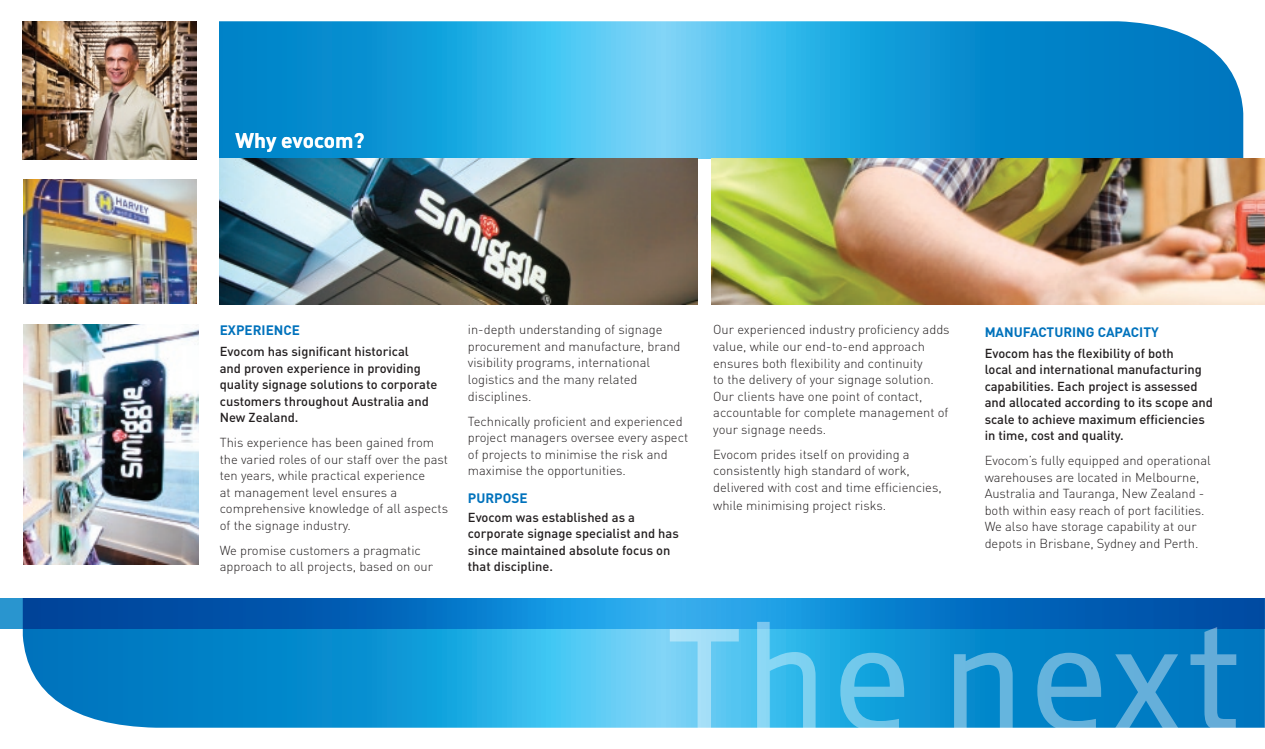
<style>
.page{position:relative;width:1265px;height:749px;background:#fff}
.page>*{position:absolute;margin:0;border:0;box-sizing:border-box;transform-origin:0 0}
.t1{font:700 21px "DIN";color:#fff}
.t2{font:700 13.5px "DIN";color:#0072bc}
.t3{font:300 12.9px/16.5px "DIN";color:#231f20}
.t4{font:500 12.9px/16.5px "DIN";color:#231f20}
</style>
<div class="page">
<img style="left:2px;top:21px;width:1262px;height:707px">
<svg style="left:0;top:598px;width:2px;height:31px"></svg>
<svg style="left:1264px;top:158px;width:1px;height:570px"></svg>
<h1 class="t1" style="left:235px;top:126px;width:131px">Why evocom?</h1>
<p class="t2" style="left:220px;top:321px;width:82px">EXPERIENCE</p>
<p class="t4" style="left:220px;top:342px;width:219px">Evocom has significant historical<br>and proven experience in providing quality signage solutions to corporate customers throughout Australia and<br>New Zealand.</p>
<p class="t3" style="left:220px;top:434px;width:230px">This experience has been gained from the varied roles of our staff over the past ten years, while practical experience<br>at management level ensures a comprehensive knowledge of all aspects of the signage industry.</p>
<p class="t3" style="left:220px;top:541px;width:215px">We promise customers a pragmatic approach to all projects, based on our</p>
<p class="t3" style="left:468px;top:321px;width:214px">in-depth understanding of signage procurement and manufacture, brand visibility programs, international logistics and the many related disciplines.</p>
<p class="t3" style="left:468px;top:412px;width:222px">Technically proficient and experienced project managers oversee every aspect of projects to minimise the risk and maximise the opportunities.</p>
<p class="t2" style="left:468px;top:489px;width:61px">PURPOSE</p>
<p class="t4" style="left:468px;top:508px;width:212px">Evocom was established as a corporate signage specialist and has since maintained absolute focus on that discipline.</p>
<p class="t3" style="left:713px;top:321px;width:238px">Our experienced industry proficiency adds value, while our end-to-end approach ensures both flexibility and continuity<br>to the delivery of your signage solution.<br>Our clients have one point of contact, accountable for complete management of your signage needs.</p>
<p class="t3" style="left:713px;top:445px;width:230px">Evocom prides itself on providing a consistently high standard of work, delivered with cost and time efficiencies,</p>
<p class="t3" style="left:713px;top:496px;width:175px">while minimising project risks.</p>
<p class="t2" style="left:984px;top:323px;width:176px">MANUFACTURING CAPACITY</p>
<p class="t4" style="left:984px;top:344px;width:230px">Evocom has the flexibility of both<br>local and international manufacturing capabilities. Each project is assessed and allocated according to its scope and scale to achieve maximum efficiencies in time, cost and quality.</p>
<p class="t3" style="left:984px;top:452px;width:228px">Evocom’s fully equipped and operational warehouses are located in Melbourne, Australia and Tauranga, New Zealand - both within easy reach of port facilities.<br>We also have storage capability at our depots in Brisbane, Sydney and Perth.</p>
</div>
